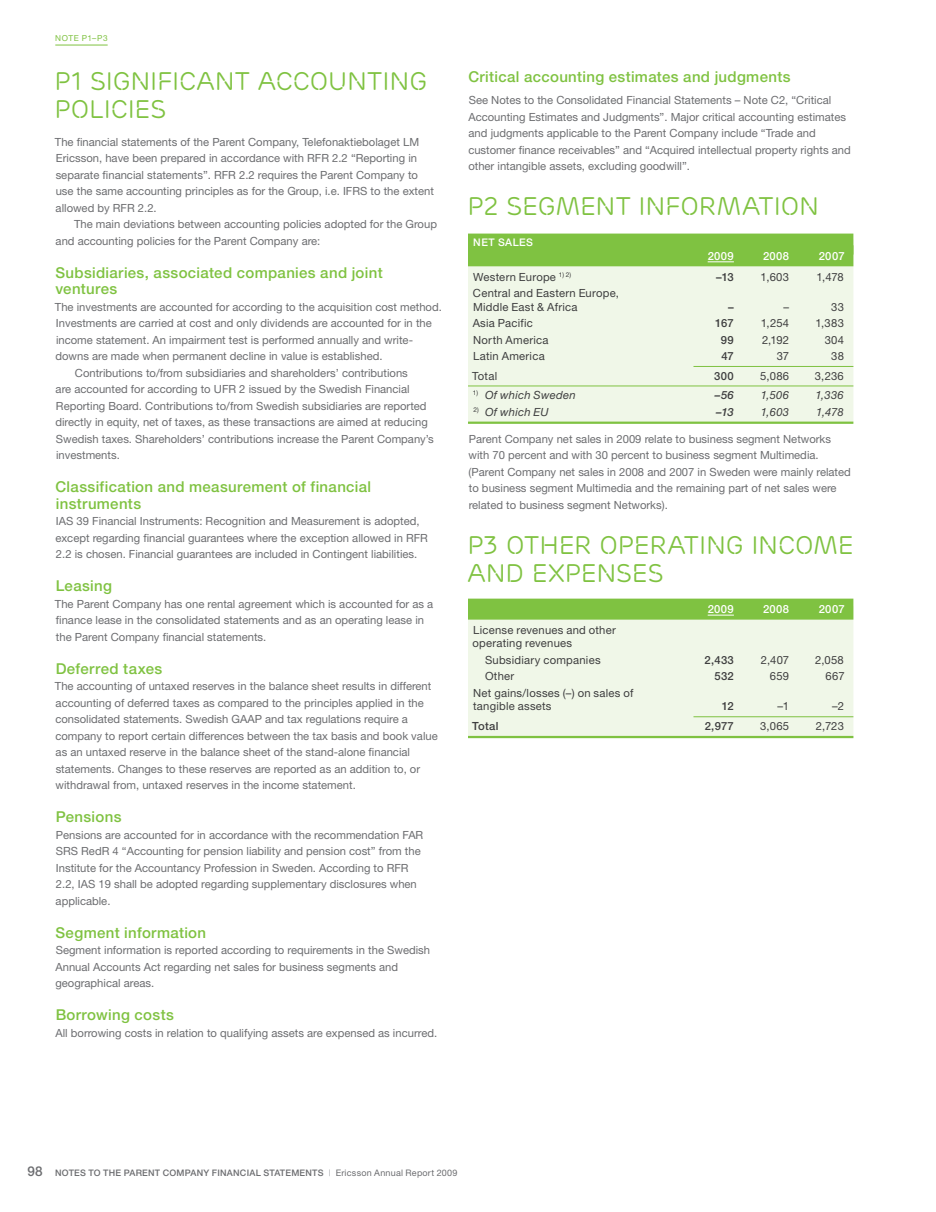
<style>
.page{position:relative;width:936px;height:1212px;background:#fff}
.page>*{position:absolute;margin:0;border:0;box-sizing:border-box;transform-origin:0 0}
.t1{font:25.5px/28.5px "Ericsson Capital";letter-spacing:-.005em;color:#7fc241}
.t2{font:500 15px/16.5px "Ericsson Sans Std";letter-spacing:.02em;color:#7fc241}
.t3{font:11.25px/16.5px "Ericsson Sans Std";color:#6c6d70}
.t4{font:11.25px/13.5px "Ericsson Sans Std";letter-spacing:.02em;color:#3e3e3f}
.t5{font:italic 11.25px "Ericsson Sans Std";letter-spacing:.02em;color:#3e3e3f}
.t6{font:500 11.25px "Ericsson Sans Std";letter-spacing:.02em;color:#3e3e3f}
.t7{font:500 11.25px "Ericsson Sans Std";letter-spacing:.035em;color:#fff}
.t8{font:italic 500 11.25px "Ericsson Sans Std";color:#3e3e3f}
.t9{font:500 10.5px "Ericsson Sans Std";letter-spacing:.045em;color:#fff}
.t10{font:500 9px "Ericsson Sans Std";letter-spacing:.025em;color:#6c6d70}
.t11{font:8.25px "Ericsson Sans Std";letter-spacing:.06em;color:#7fc241}
.s1{font-size:13.5px}
.s2{font-weight:400;color:#a8a9ad}
.s3{font-weight:400}
</style>
<div class="page">
<hr style="left:55px;top:45px;width:53px;height:1px;background:#7fc241">
<div style="left:468px;top:239px;width:385px;height:183px;background:#f0f7e8"></div>
<div style="left:468px;top:234px;width:385px;height:21px;background:#7fc241"></div>
<div style="left:468px;top:245px;width:385px;height:21px;background:#7fc241"></div>
<svg style="left:707px;top:261px;width:26px;height:1px"></svg>
<hr style="left:693px;top:366px;width:160px;height:1px;background:#7fc241">
<hr style="left:468px;top:386px;width:385px;height:1px;background:#7fc241">
<hr style="left:468px;top:422px;width:385px;height:2px;background:#7fc241">
<div style="left:468px;top:606px;width:385px;height:132px;background:#f0f7e8"></div>
<div style="left:468px;top:599px;width:385px;height:21px;background:#7fc241"></div>
<svg style="left:707px;top:615px;width:26px;height:1px"></svg>
<hr style="left:693px;top:716px;width:160px;height:1px;background:#7fc241">
<hr style="left:468px;top:736px;width:385px;height:2px;background:#7fc241">
<p class="t11" style="left:55px;top:33px;width:54px">NOTe P1–P3</p>
<p class="t1" style="left:54px;top:67px;width:108px">P1 SIGNIFIC</p>
<p class="t1" style="left:196px;top:67px;width:80px">ANT ACC</p>
<p class="t1" style="left:310px;top:67px;width:119px">OUNTI NG</p>
<p class="t1" style="left:54px;top:95px;width:113px">POLICI ES</p>
<p class="t3" style="left:55px;top:133px;width:366px">The financial statements of the Parent Company, Telefonaktiebolaget LM</p>
<p class="t3" style="left:56px;top:150px;width:362px">Ericsson, have been prepared in accordance with RFR 2.2 “Reporting in</p>
<p class="t3" style="left:56px;top:166px;width:364px">separate financial statements”. RFR 2.2 requires the Parent Company to</p>
<p class="t3" style="left:56px;top:183px;width:379px">use the same accounting principles as for the Group, i.e. IFRS to the extent</p>
<p class="t3" style="left:56px;top:199px;width:103px">allowed by RFR 2.2.</p>
<p class="t3" style="left:74px;top:216px;width:364px">The main deviations between accounting policies adopted for the Group</p>
<p class="t3" style="left:56px;top:232px;width:266px">and accounting policies for the Parent Company are:</p>
<p class="t2" style="left:55px;top:264px;width:329px">Subsidiaries, associated companies and joint ventures</p>
<p class="t3" style="left:55px;top:298px;width:388px">The investments are accounted for according to the acquisition cost method.</p>
<p class="t3" style="left:56px;top:315px;width:377px">Investments are carried at cost and only dividends are accounted for in the</p>
<p class="t3" style="left:56px;top:331px;width:358px">income statement. An impairment test is performed annually and write-</p>
<p class="t3" style="left:55px;top:348px;width:328px">downs are made when permanent decline in value is established.</p>
<p class="t3" style="left:75px;top:364px;width:334px">Contributions to/from subsidiaries and shareholders’ contributions</p>
<p class="t3" style="left:56px;top:381px;width:355px">are accounted for according to UFR 2 issued by the Swedish Financial</p>
<p class="t3" style="left:56px;top:397px;width:372px">Reporting Board. Contributions to/from Swedish subsidiaries are reported</p>
<p class="t3" style="left:55px;top:414px;width:374px">directly in equity, net of taxes, as these transactions are aimed at reducing</p>
<p class="t3" style="left:56px;top:430px;width:379px">Swedish taxes. Shareholders’ contributions increase the Parent Company’s</p>
<p class="t3" style="left:56px;top:447px;width:65px">investments.</p>
<p class="t2" style="left:55px;top:478px;width:317px">Classification and measurement of financial instruments</p>
<p class="t3" style="left:55px;top:513px;width:374px">IAS 39 Financial Instruments: Recognition and Measurement is adopted, except regarding financial guarantees where the exception allowed in RFR<br>2.2 is chosen. Financial guarantees are included in Contingent liabilities.</p>
<p class="t2" style="left:56px;top:577px;width:58px">Leasing</p>
<p class="t3" style="left:55px;top:595px;width:380px">The Parent Company has one rental agreement which is accounted for as a finance lease in the consolidated statements and as an operating lease in the Parent Company financial statements.</p>
<p class="t2" style="left:56px;top:660px;width:108px">Deferred taxes</p>
<p class="t3" style="left:55px;top:678px;width:384px">The accounting of untaxed reserves in the balance sheet results in different accounting of deferred taxes as compared to the principles applied in the consolidated statements. Swedish GAAP and tax regulations require a company to report certain differences between the tax basis and book value as an untaxed reserve in the balance sheet of the stand-alone financial statements. Changes to these reserves are reported as an addition to, or withdrawal from, untaxed reserves in the income statement.</p>
<p class="t2" style="left:56px;top:808px;width:67px">Pensions</p>
<p class="t3" style="left:56px;top:826px;width:369px">Pensions are accounted for in accordance with the recommendation FAR SRS RedR 4 “Accounting for pension liability and pension cost” from the Institute for the Accountancy Profession in Sweden. According to RFR 2.2, IAS 19 shall be adopted regarding supplementary disclosures when applicable.</p>
<p class="t2" style="left:56px;top:924px;width:152px">Segment information</p>
<p class="t3" style="left:55px;top:942px;width:376px">Segment information is reported according to requirements in the Swedish<br>Annual Accounts Act regarding net sales for business segments and geographical areas.</p>
<p class="t2" style="left:56px;top:1006px;width:120px">Borrowing costs</p>
<p class="t3" style="left:55px;top:1024px;width:383px">All borrowing costs in relation to qualifying assets are expensed as incurred.</p>
<p class="t2" style="left:468px;top:69px;width:323px">Critical accounting estimates and judgments</p>
<p class="t3" style="left:468px;top:92px;width:384px">See Notes to the Consolidated Financial Statements – Note C2, “Critical Accounting Estimates and Judgments”. Major critical accounting estimates and judgments applicable to the Parent Company include “Trade and customer finance receivables” and “Acquired intellectual property rights and other intangible assets, excluding goodwill”.</p>
<p class="t1" style="left:467px;top:192px;width:353px">P2 SEGMENT INFORMATI ON</p>
<p class="t9" style="left:473px;top:236px;width:61px">Net Sales</p>
<p class="t7" style="left:707px;top:249px;width:28px">2009</p>
<p class="t7" style="left:763px;top:249px;width:28px">2008</p>
<p class="t7" style="left:818px;top:249px;width:27px">2007</p>
<p class="t4" style="left:473px;top:270px;width:100px">Western Europe <sup>1)</sup> <sup>2)</sup></p>
<p class="t6" style="left:716px;top:270px;width:19px">–13</p>
<p class="t4" style="left:760px;top:270px;width:30px">1,603</p>
<p class="t4" style="left:816px;top:270px;width:29px">1,478</p>
<p class="t4" style="left:473px;top:286px;width:148px">Central and Eastern Europe,<br>Middle East &amp; Africa</p>
<p class="t6" style="left:728px;top:300px;width:7px">–</p>
<p class="t4" style="left:783px;top:300px;width:7px">–</p>
<p class="t4" style="left:831px;top:300px;width:14px">33</p>
<p class="t4" style="left:472px;top:316px;width:62px">Asia Pacific</p>
<p class="t6" style="left:715px;top:316px;width:20px">167</p>
<p class="t4" style="left:760px;top:316px;width:30px">1,254</p>
<p class="t4" style="left:815px;top:316px;width:30px">1,383</p>
<p class="t4" style="left:473px;top:333px;width:77px">North America</p>
<p class="t6" style="left:721px;top:333px;width:14px">99</p>
<p class="t4" style="left:762px;top:333px;width:29px">2,192</p>
<p class="t4" style="left:824px;top:333px;width:21px">304</p>
<p class="t4" style="left:473px;top:349px;width:73px">Latin America</p>
<p class="t6" style="left:721px;top:349px;width:14px">47</p>
<p class="t4" style="left:776px;top:349px;width:14px">37</p>
<p class="t4" style="left:831px;top:349px;width:14px">38</p>
<p class="t4" style="left:472px;top:369px;width:27px">Total</p>
<p class="t6" style="left:714px;top:369px;width:21px">300</p>
<p class="t4" style="left:760px;top:369px;width:30px">5,086</p>
<p class="t4" style="left:814px;top:369px;width:31px">3,236</p>
<p class="t5" style="left:473px;top:388px;width:104px"><sup>1)</sup> Of which Sweden</p>
<p class="t8" style="left:714px;top:388px;width:21px">–56</p>
<p class="t5" style="left:760px;top:388px;width:30px">1,506</p>
<p class="t5" style="left:815px;top:388px;width:30px">1,336</p>
<p class="t5" style="left:473px;top:405px;width:77px"><sup>2)</sup> Of which EU</p>
<p class="t8" style="left:716px;top:405px;width:19px">–13</p>
<p class="t5" style="left:760px;top:405px;width:30px">1,603</p>
<p class="t5" style="left:816px;top:405px;width:29px">1,478</p>
<p class="t3" style="left:468px;top:430px;width:384px">Parent Company net sales in 2009 relate to business segment Networks with 70 percent and with 30 percent to business segment Multimedia. (Parent Company net sales in 2008 and 2007 in Sweden were mainly related to business segment Multimedia and the remaining part of net sales were related to business segment Networks).</p>
<p class="t1" style="left:467px;top:531px;width:388px">P3 OTHER OPERATI NG INCOME<br>AND EXPENSES</p>
<p class="t7" style="left:707px;top:602px;width:28px">2009</p>
<p class="t7" style="left:763px;top:602px;width:28px">2008</p>
<p class="t7" style="left:818px;top:602px;width:27px">2007</p>
<p class="t4" style="left:472px;top:623px;width:145px">License revenues and other operating revenues</p>
<p class="t4" style="left:485px;top:653px;width:117px">Subsidiary companies</p>
<p class="t6" style="left:704px;top:653px;width:31px">2,433</p>
<p class="t4" style="left:760px;top:653px;width:30px">2,407</p>
<p class="t4" style="left:815px;top:653px;width:30px">2,058</p>
<p class="t4" style="left:485px;top:669px;width:31px">Other</p>
<p class="t6" style="left:714px;top:670px;width:21px">532</p>
<p class="t4" style="left:769px;top:669px;width:21px">659</p>
<p class="t4" style="left:825px;top:669px;width:21px">667</p>
<p class="t4" style="left:473px;top:686px;width:162px">Net gains/losses (–) on sales of tangible assets</p>
<p class="t6" style="left:721px;top:700px;width:14px">12</p>
<p class="t4" style="left:777px;top:699px;width:13px">–1</p>
<p class="t4" style="left:832px;top:699px;width:14px">–2</p>
<p class="t6" style="left:472px;top:719px;width:28px">Total</p>
<p class="t6" style="left:704px;top:719px;width:31px">2,977</p>
<p class="t4" style="left:760px;top:719px;width:31px">3,065</p>
<p class="t4" style="left:815px;top:719px;width:30px">2,723</p>
<p class="t10" style="left:28px;top:1168px;width:431px"><span class="s1">98</span> notes to the parent company financial statements <span class="s2">|</span> <span class="s3">Ericsson Annual Report 2009</span></p>
</div>
